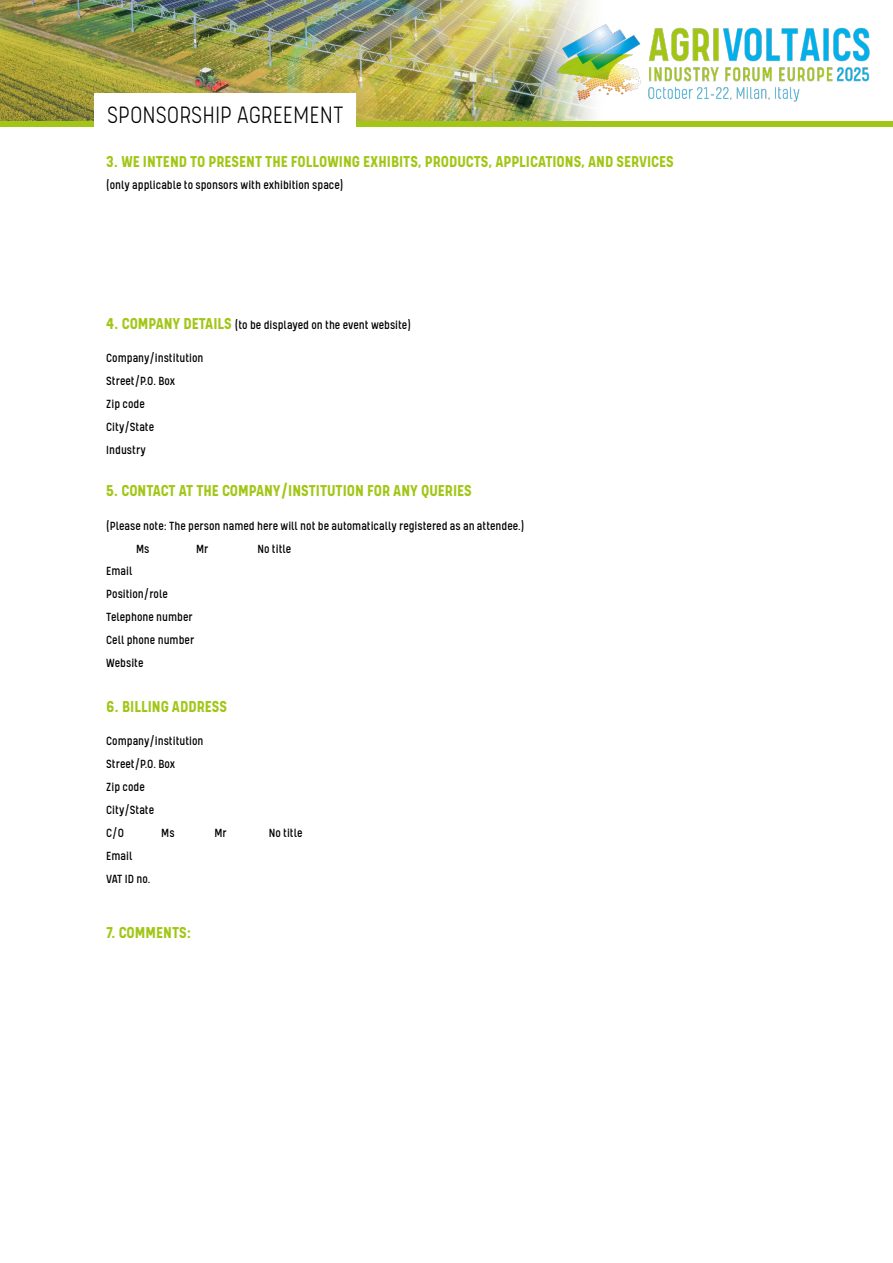
<style>
.page{position:relative;width:893px;height:1263px;background:#fff}
.page>*{position:absolute;margin:0;border:0;box-sizing:border-box;transform-origin:0 0}
.t1{font:300 27px "Kelpt Sans B1";color:#000}
.t2{font:700 18px "Kelpt Sans B1";color:#a2c617}
.t3{font:13.5px/23px "Kelpt Sans B1";color:#000}
.s1{font-weight:700;font-size:18px;color:#a2c617}
</style>
<div class="page">
<img style="left:0;top:0;width:532px;height:121px">
<img style="left:532px;top:0;width:62px;height:121px">
<div style="left:0;top:121px;width:893px;height:6px;background:#a2c617"></div>
<div style="left:94px;top:94px;width:262px;height:38px;background:#fff"></div>
<img style="left:557px;top:22px;width:313px;height:79px">
<h1 class="t1" style="left:107px;top:100px;width:238px">SPONSORSHIP AGREEMENT</h1>
<h2 class="t2" style="left:106px;top:152px;width:569px">3. WE INTEND TO PRESENT THE FOLLOWING EXHIBITS, PRODUCTS, APPLICATIONS, AND SERVICES</h2>
<p class="t3" style="left:106px;top:173px;width:239px">(only applicable to sponsors with exhibition space)</p>
<p class="t3" style="left:106px;top:313px;width:306px"><span class="s1">4. COMPANY DETAILS</span> (to be displayed on the event website)</p>
<p class="t3" style="left:106px;top:346px;width:99px">Company/institution<br>Street/P.O. Box<br>Zip code<br>City/State<br>Industry</p>
<h2 class="t2" style="left:106px;top:480px;width:367px">5. CONTACT AT THE COMPANY/INSTITUTION FOR ANY QUERIES</h2>
<p class="t3" style="left:136px;top:514px;width:390px;text-indent:-30px">(Please note: The person named here will not be automatically registered as an attendee.)<br>Ms</p>
<p class="t3" style="left:196px;top:537px;width:14px">Mr</p>
<p class="t3" style="left:258px;top:537px;width:35px">No title</p>
<p class="t3" style="left:106px;top:560px;width:89px">Email<br>Position/role<br>Telephone number<br>Cell phone number<br>Website</p>
<h2 class="t2" style="left:106px;top:696px;width:122px">6. BILLING ADDRESS</h2>
<p class="t3" style="left:106px;top:729px;width:99px">Company/institution<br>Street/P.O. Box<br>Zip code<br>City/State<br>C/O</p>
<p class="t3" style="left:161px;top:821px;width:15px">Ms</p>
<p class="t3" style="left:214px;top:821px;width:14px">Mr</p>
<p class="t3" style="left:269px;top:821px;width:35px">No title</p>
<p class="t3" style="left:106px;top:844px;width:46px">Email<br>VAT ID no.</p>
<h2 class="t2" style="left:106px;top:923px;width:86px">7. COMMENTS:</h2>
</div>
